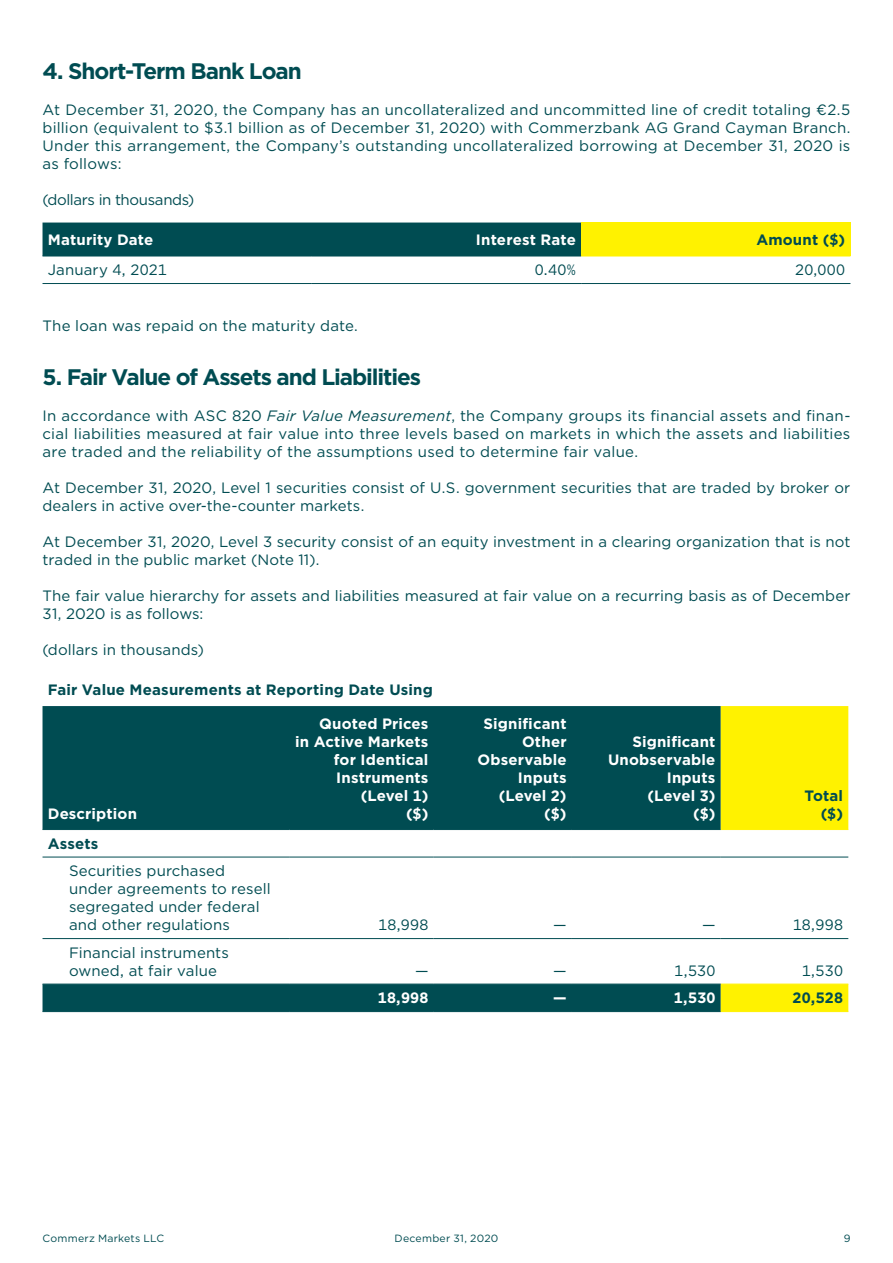
<style>
.page{position:relative;width:893px;height:1263px;background:#fff}
.page>*{position:absolute;margin:0;border:0;box-sizing:border-box;transform-origin:0 0}
.t1{font:700 22.5px "Gotham";letter-spacing:-.05em;color:#004c52}
.t2{font:15px/18px "Gotham";letter-spacing:.005em;color:#004c52}
.t3{font:700 15px/18px "Gotham";letter-spacing:.01em;color:#fff;text-align:right}
.t4{font:700 15px/18px "Gotham";letter-spacing:.01em;color:#004c52;text-align:right}
.t5{font:15px "Gotham";letter-spacing:-.02em;color:#004c52}
.t6{font:10.5px "Gotham";letter-spacing:.025em;color:#004c52}
.s1{font-style:italic}
</style>
<div class="page">
<svg style="left:43px;top:223px;width:807px;height:33px;background:#548236"></svg>
<hr style="left:43px;top:256px;width:269px;height:1px;background:#004c52">
<hr style="left:312px;top:256px;width:269px;height:1px;background:#004c52">
<hr style="left:43px;top:283px;width:269px;height:1px;background:#004c52">
<hr style="left:312px;top:283px;width:269px;height:1px;background:#004c52">
<hr style="left:581px;top:283px;width:269px;height:1px;background:#004c52">
<hr style="left:581px;top:256px;width:269px;height:1px;background:#fff200">
<div style="left:43px;top:706px;width:678px;height:305px;background:#004c52"></div>
<div style="left:721px;top:706px;width:127px;height:305px;background:#fff200"></div>
<svg style="left:43px;top:830px;width:805px;height:154px"></svg>
<hr style="left:43px;top:829px;width:246px;height:1px;background:#004c52">
<hr style="left:289px;top:829px;width:145px;height:1px;background:#004c52">
<hr style="left:434px;top:829px;width:138px;height:1px;background:#004c52">
<hr style="left:572px;top:829px;width:149px;height:1px;background:#004c52">
<hr style="left:43px;top:857px;width:246px;height:1px;background:#004c52">
<hr style="left:289px;top:857px;width:145px;height:1px;background:#004c52">
<hr style="left:434px;top:857px;width:138px;height:1px;background:#004c52">
<hr style="left:572px;top:857px;width:149px;height:1px;background:#004c52">
<hr style="left:721px;top:857px;width:127px;height:1px;background:#004c52">
<hr style="left:43px;top:938px;width:246px;height:1px;background:#004c52">
<hr style="left:289px;top:938px;width:145px;height:1px;background:#004c52">
<hr style="left:434px;top:938px;width:138px;height:1px;background:#004c52">
<hr style="left:572px;top:938px;width:149px;height:1px;background:#004c52">
<hr style="left:721px;top:938px;width:127px;height:1px;background:#004c52">
<hr style="left:43px;top:984px;width:246px;height:1px;background:#004c52">
<hr style="left:289px;top:984px;width:145px;height:1px;background:#004c52">
<hr style="left:434px;top:984px;width:138px;height:1px;background:#004c52">
<hr style="left:572px;top:984px;width:149px;height:1px;background:#004c52">
<hr style="left:43px;top:1011px;width:246px;height:1px;background:#004c52">
<hr style="left:289px;top:1011px;width:145px;height:1px;background:#004c52">
<hr style="left:434px;top:1011px;width:138px;height:1px;background:#004c52">
<hr style="left:572px;top:1011px;width:149px;height:1px;background:#004c52">
<hr style="left:721px;top:984px;width:127px;height:1px;background:#fff200">
<hr style="left:721px;top:1011px;width:127px;height:1px;background:#fff200">
<hr style="left:721px;top:829px;width:127px;height:1px;background:#fff200">
<h1 class="t1" style="left:43px;top:56px;width:261px">4. Short-Term Bank Loan</h1>
<p class="t2" style="left:43px;top:100px;width:809px;text-align:justify">At December 31, 2020, the Company has an uncollateralized and uncommitted line of credit totaling €2.5 billion (equivalent to $3.1 billion as of December 31, 2020) with Commerzbank AG Grand Cayman Branch.<br>Under this arrangement, the Company’s outstanding uncollateralized borrowing at December 31, 2020 is as follows:</p>
<p class="t5" style="left:43px;top:190px;width:153px">(dollars in thousands)</p>
<p class="t3" style="left:48px;top:231px;width:107px">Maturity Date</p>
<p class="t3" style="left:476px;top:231px;width:101px">Interest Rate</p>
<p class="t4" style="left:756px;top:231px;width:90px">Amount ($)</p>
<p class="t2" style="left:48px;top:260px;width:121px">January 4, 2021</p>
<p class="t2" style="left:535px;top:260px;width:43px">0.40%</p>
<p class="t2" style="left:795px;top:260px;width:52px">20,000</p>
<p class="t2" style="left:43px;top:316px;width:317px">The loan was repaid on the maturity date.</p>
<h1 class="t1" style="left:43px;top:362px;width:380px">5. Fair Value of Assets and Liabilities</h1>
<p class="t2" style="left:43px;top:406px;width:809px;text-align:justify">In accordance with ASC 820 <span class="s1">Fair Value Measurement</span>, the Company groups its financial assets and finan&shy;cial liabilities measured at fair value into three levels based on markets in which the assets and liabilities are traded and the reliability of the assumptions used to determine fair value.</p>
<p class="t2" style="left:43px;top:478px;width:809px">At December 31, 2020, Level 1 securities consist of U.S. government securities that are traded by broker or dealers in active over-the-counter markets.</p>
<p class="t2" style="left:43px;top:532px;width:809px">At December 31, 2020, Level 3 security consist of an equity investment in a clearing organization that is not traded in the public market (Note 11).</p>
<p class="t2" style="left:43px;top:586px;width:809px">The fair value hierarchy for assets and liabilities measured at fair value on a recurring basis as of December<br>31, 2020 is as follows:</p>
<p class="t2" style="left:43px;top:640px;width:163px">(dollars in thousands)</p>
<p class="t4" style="left:48px;top:681px;width:387px">Fair Value Measurements at Reporting Date Using</p>
<p class="t3" style="left:48px;top:804px;width:91px">Description</p>
<p class="t3" style="left:295px;top:714px;width:135px">Quoted Prices<br>in Active Markets for Identical<br>Instruments (Level 1)<br>($)</p>
<p class="t3" style="left:477px;top:714px;width:91px">Significant<br>Other<br>Observable<br>Inputs (Level 2) ($)</p>
<p class="t3" style="left:608px;top:732px;width:109px">Significant<br>Unobservable<br>Inputs<br>(Level 3)<br>($)</p>
<p class="t4" style="left:804px;top:786px;width:40px">Total ($)</p>
<p class="t4" style="left:48px;top:834px;width:52px">Assets</p>
<p class="t2" style="left:69px;top:861px;width:203px">Securities purchased under agreements to resell segregated under federal and other regulations</p>
<p class="t2" style="left:69px;top:943px;width:161px">Financial instruments owned, at fair value</p>
<p class="t2" style="left:378px;top:915px;width:52px">18,998</p>
<p class="t2" style="left:553px;top:915px;width:15px">—</p>
<p class="t2" style="left:702px;top:915px;width:15px">—</p>
<p class="t2" style="left:793px;top:915px;width:52px">18,998</p>
<p class="t2" style="left:415px;top:961px;width:15px">—</p>
<p class="t2" style="left:553px;top:961px;width:15px">—</p>
<p class="t2" style="left:674px;top:961px;width:43px">1,530</p>
<p class="t2" style="left:802px;top:961px;width:43px">1,530</p>
<p class="t3" style="left:378px;top:989px;width:52px">18,998</p>
<p class="t3" style="left:553px;top:989px;width:15px">—</p>
<p class="t3" style="left:674px;top:989px;width:43px">1,530</p>
<p class="t4" style="left:793px;top:989px;width:52px">20,528</p>
<p class="t6" style="left:43px;top:1231px;width:123px">Commerz Markets LLC</p>
<p class="t6" style="left:395px;top:1231px;width:105px">December 31, 2020</p>
<p class="t6" style="left:844px;top:1231px;width:8px">9</p>
</div>
